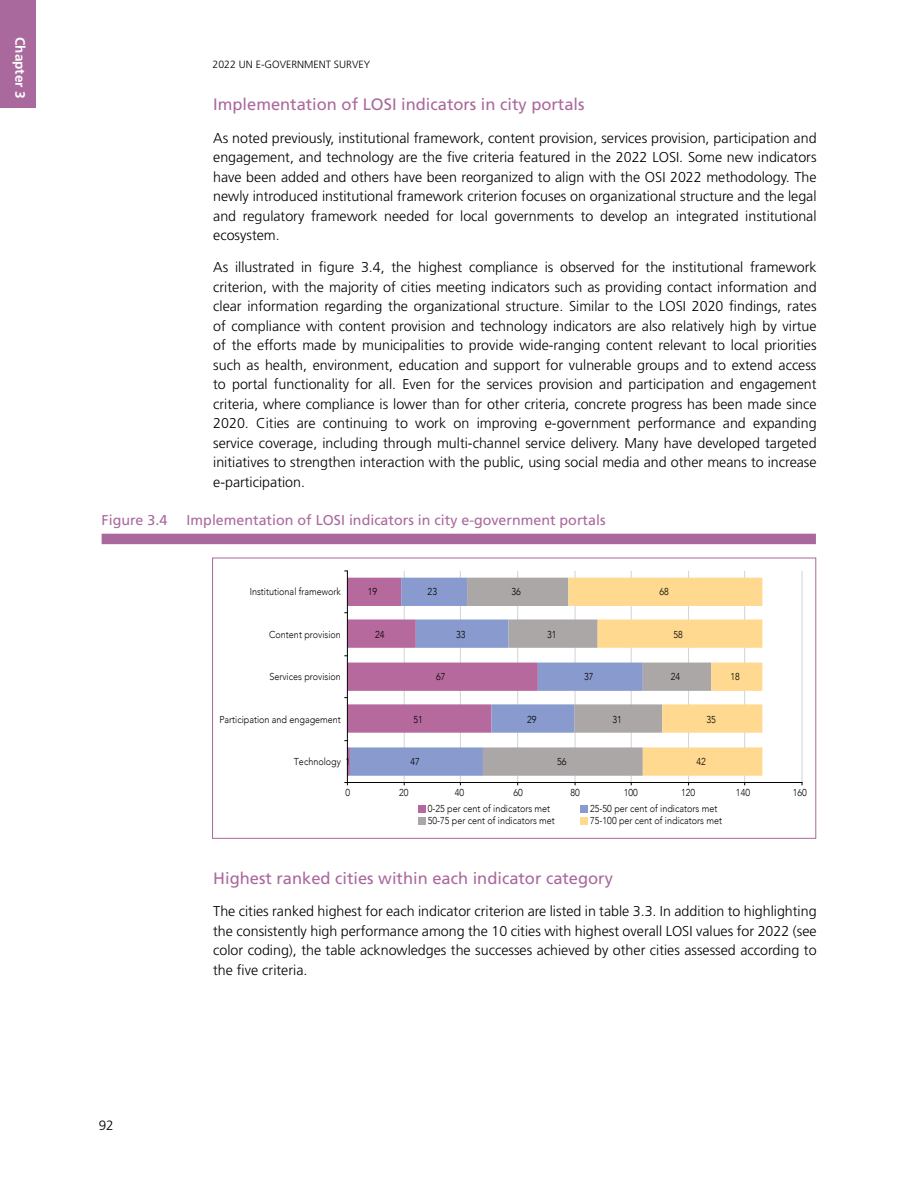
<style>
.page{position:relative;width:918px;height:1188px;background:#fff}
.page>*{position:absolute;margin:0;border:0;box-sizing:border-box;transform-origin:0 0}
.t1{font:16.5px "Frutiger LT Std";color:#aa699c}
.t2{font:300 14.25px/19.5px "Frutiger LT Std";color:#000;text-align:justify}
.t3{font:14.25px "Frutiger LT Std";color:#aa699c}
.t4{font:700 13.5px "Frutiger LT Std";color:#fff}
.t5{font:300 13.5px "Frutiger LT Std";color:#000}
.t6{font:300 10.5px "Frutiger LT Std";color:#000}
.t7{font:300 10.05px/11.7px "Avenir";color:#000;scale:.9 1}
</style>
<div class="page">
<div style="left:0;top:0;width:36px;height:107px;background:#aa699c"></div>
<div style="left:102px;top:534px;width:714px;height:10px;background:#aa699c"></div>
<hr style="left:404px;top:571px;width:1px;height:212px;background:#d1d3d4">
<hr style="left:460px;top:571px;width:1px;height:212px;background:#d1d3d4">
<hr style="left:517px;top:571px;width:1px;height:212px;background:#d1d3d4">
<hr style="left:575px;top:571px;width:1px;height:212px;background:#d1d3d4">
<hr style="left:631px;top:571px;width:1px;height:212px;background:#d1d3d4">
<hr style="left:688px;top:571px;width:1px;height:212px;background:#d1d3d4">
<hr style="left:744px;top:571px;width:1px;height:212px;background:#d1d3d4">
<hr style="left:802px;top:571px;width:1px;height:212px;background:#d1d3d4">
<svg style="left:538px;top:578px;width:30px;height:198px"></svg>
<svg style="left:568px;top:578px;width:194px;height:198px"></svg>
<hr style="left:347px;top:782px;width:455px;height:1px;background:#000">
<hr style="left:347px;top:571px;width:1px;height:212px;background:#000">
<svg style="left:344px;top:578px;width:194px;height:198px"></svg>
<div style="left:418px;top:805px;width:7px;height:8px;background:#b5699d"></div>
<div style="left:418px;top:817px;width:7px;height:7px;background:#aba7a7"></div>
<div style="left:581px;top:805px;width:7px;height:8px;background:#899ace"></div>
<div style="left:581px;top:817px;width:7px;height:7px;background:#ffd990"></div>
<div style="left:212px;top:558px;width:604px;height:281px;border:1px solid #aa699c"></div>
<p class="t4" style="left:28px;top:37px;width:62px;rotate:90deg">Chapter 3</p>
<p class="t6" style="left:213px;top:58px;width:159px">2022 UN E-Government Su rvey</p>
<p class="t1" style="left:213px;top:95px;width:373px">Implementation of LOSI indicators in city portals</p>
<p class="t2" style="left:213px;top:128px;width:605px">As noted previously, institutional framework, content provision, services provision, participation and engagement, and technology are the five criteria featured in the 2022 LOSI. Some new indicators have been added and others have been reorganized to align with the OSI 2022 methodology. The newly introduced institutional framework criterion focuses on organizational structure and the legal and regulatory framework needed for local governments to develop an integrated institutional ecosystem.</p>
<p class="t2" style="left:213px;top:258px;width:605px">As illustrated in figure 3.4, the highest compliance is observed for the institutional framework criterion, with the majority of cities meeting indicators such as providing contact information and clear information regarding the organizational structure. Similar to the LOSI 2020 findings, rates of compliance with content provision and technology indicators are also relatively high by virtue of the efforts made by municipalities to provide wide-ranging content relevant to local priorities such as health, environment, education and support for vulnerable groups and to extend access to portal functionality for all. Even for the services provision and participation and engagement criteria, where compliance is lower than for other criteria, concrete progress has been made since 2020. Cities are continuing to work on improving e-government performance and expanding service coverage, including through multi-channel service delivery. Many have developed targeted initiatives to strengthen interaction with the public, using social media and other means to increase e-participation.</p>
<p class="t3" style="left:102px;top:512px;width:67px">Figure 3.4</p>
<p class="t3" style="left:187px;top:512px;width:420px">Implementation of LOSI indicators in city e-government portals</p>
<p class="t7" style="left:250px;top:586px;width:103px">Institutional framework</p>
<p class="t7" style="left:368px;top:586px;width:12px">19</p>
<p class="t7" style="left:428px;top:586px;width:12px">23</p>
<p class="t7" style="left:512px;top:586px;width:12px">36</p>
<p class="t7" style="left:659px;top:586px;width:12px">68</p>
<p class="t7" style="left:269px;top:629px;width:81px">Content provision</p>
<p class="t7" style="left:375px;top:629px;width:12px">24</p>
<p class="t7" style="left:456px;top:629px;width:12px">33</p>
<p class="t7" style="left:547px;top:629px;width:12px">31</p>
<p class="t7" style="left:674px;top:629px;width:12px">58</p>
<p class="t7" style="left:269px;top:671px;width:81px">Services provision</p>
<p class="t7" style="left:436px;top:670px;width:12px">67</p>
<p class="t7" style="left:584px;top:671px;width:12px">37</p>
<p class="t7" style="left:671px;top:671px;width:12px">24</p>
<p class="t7" style="left:731px;top:671px;width:12px">18</p>
<p class="t7" style="left:219px;top:714px;width:137px">Participation and engagement</p>
<p class="t7" style="left:413px;top:714px;width:12px">51</p>
<p class="t7" style="left:527px;top:714px;width:12px">29</p>
<p class="t7" style="left:612px;top:714px;width:12px">31</p>
<p class="t7" style="left:706px;top:714px;width:12px">35</p>
<p class="t7" style="left:294px;top:755px;width:64px">Technology 1</p>
<p class="t7" style="left:411px;top:755px;width:12px">47</p>
<p class="t7" style="left:557px;top:755px;width:12px">56</p>
<p class="t7" style="left:696px;top:755px;width:12px">42</p>
<p class="t7" style="left:345px;top:787px;width:7px">0</p>
<p class="t7" style="left:399px;top:787px;width:12px">20</p>
<p class="t7" style="left:455px;top:787px;width:12px">40</p>
<p class="t7" style="left:513px;top:787px;width:12px">60</p>
<p class="t7" style="left:570px;top:787px;width:12px">80</p>
<p class="t7" style="left:624px;top:787px;width:17px">100</p>
<p class="t7" style="left:681px;top:787px;width:17px">120</p>
<p class="t7" style="left:736px;top:787px;width:17px">140</p>
<p class="t7" style="left:793px;top:787px;width:17px">160</p>
<p class="t7" style="left:428px;top:803px;width:143px">0-25 per cent of indicators met<br>50-75 per cent of indicators met</p>
<p class="t7" style="left:590px;top:803px;width:148px">25-50 per cent of indicators met<br>75-100 per cent of indicators met</p>
<p class="t5" style="left:99px;top:1118px;width:17px">92</p>
<p class="t1" style="left:213px;top:869px;width:401px">Highest ranked cities within each indicator category</p>
<p class="t2" style="left:213px;top:902px;width:605px">The cities ranked highest for each indicator criterion are listed in table 3.3. In addition to highlighting the consistently high performance among the 10 cities with highest overall LOSI values for 2022 (see color coding), the table acknowledges the successes achieved by other cities assessed according to the five criteria.</p>
</div>
